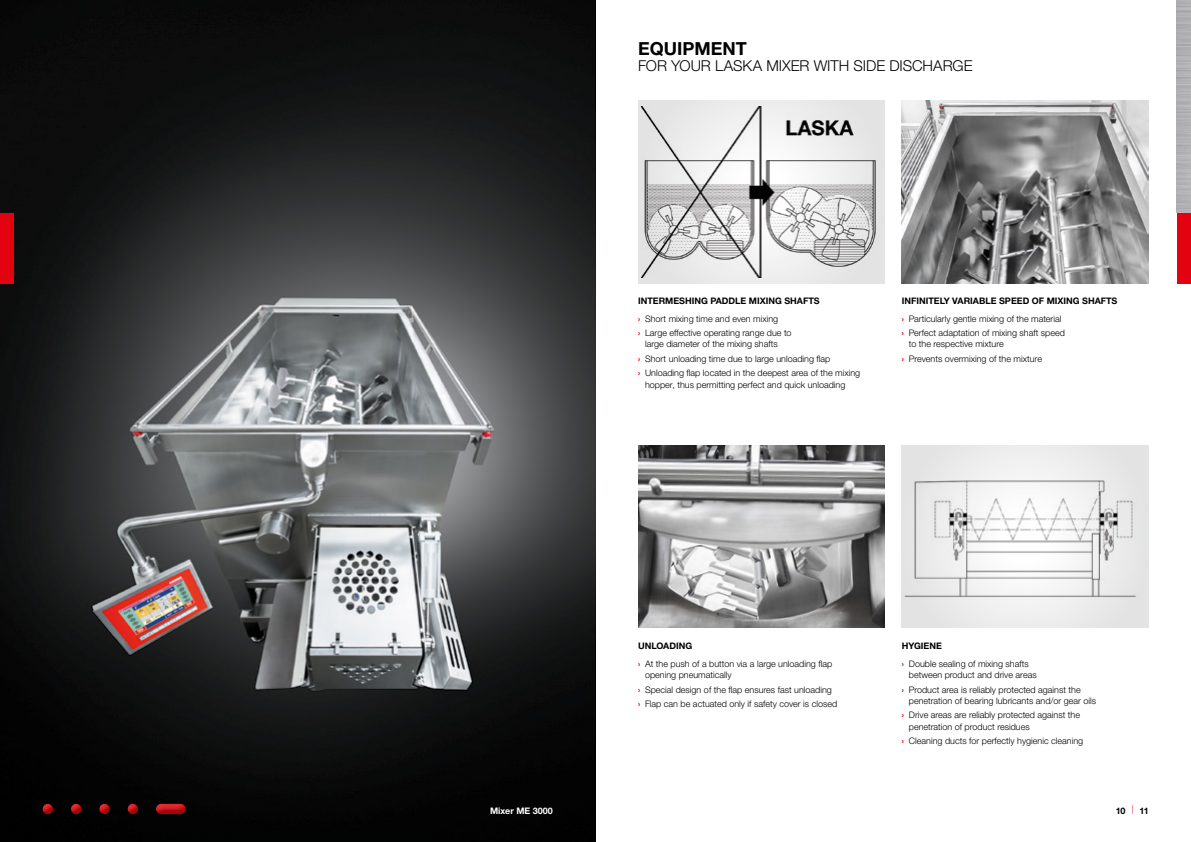
<style>
.page{position:relative;width:1191px;height:842px;background:#fff}
.page>*{position:absolute;margin:0;border:0;box-sizing:border-box;transform-origin:0 0}
.t1{font:700 18px "Helvetica Neue LTW1 G";color:#000}
.t2{font:300 15px "Helvetica Neue LTW1 G";letter-spacing:-.005em;color:#000}
.t3{font:300 9px/14.3px "Helvetica Neue LTW1 G";color:#000}
.t4{font:700 9px/17.5px "Helvetica Neue LTW1 G";color:#000}
.t5{font:700 9px "Helvetica Neue LTW1 G";color:#fff}
.s1{color:#e30210}
.s2{font-weight:300}
.s3{font-weight:700;color:#e30210}
.s4{font-weight:700}
</style>
<div class="page">
<img style="left:0;top:0;width:595px;height:842px">
<img style="left:901px;top:101px;width:247px;height:182px">
<div style="left:638px;top:101px;width:246px;height:182px;background:#e4e4e4"></div>
<img style="left:642px;top:106px;width:234px;height:171px">
<div style="left:901px;top:445px;width:247px;height:183px;background:#e5e5e6"></div>
<img style="left:904px;top:457px;width:232px;height:160px">
<div style="left:35px;top:796px;width:23px;height:19px;background:#010101"></div>
<div style="left:38px;top:801px;width:23px;height:14px;background:#000;opacity:.25"></div>
<div style="left:64px;top:796px;width:22px;height:19px;background:#020202"></div>
<div style="left:66px;top:801px;width:23px;height:14px;background:#000;opacity:.25"></div>
<div style="left:92px;top:796px;width:23px;height:19px;background:#030303"></div>
<div style="left:95px;top:801px;width:22px;height:14px;background:#000;opacity:.25"></div>
<div style="left:120px;top:796px;width:23px;height:19px;background:#030303"></div>
<div style="left:123px;top:801px;width:23px;height:14px;background:#000;opacity:.25"></div>
<div style="left:149px;top:796px;width:42px;height:19px;background:#040404"></div>
<div style="left:151px;top:801px;width:42px;height:14px;background:#000;opacity:.25"></div>
<img style="left:638px;top:445px;width:246px;height:183px">
<div style="left:0;top:213px;width:14px;height:70px;background:#e30210"></div>
<div style="left:1176px;top:213px;width:15px;height:70px;background:#e30210"></div>
<h1 class="t1" style="left:638px;top:38px;width:110px">EQUIPMENT</h1>
<h2 class="t2" style="left:638px;top:57px;width:336px">FOR YOUR LASKA MIXER WITH SIDE DISCHARGE</h2>
<p class="t4" style="left:638px;top:292px;width:183px">INTERMESHING PADDLE MIXING SHAFTS <span class="s1">›</span> <span class="s2">Short mixing time and even mixing</span></p>
<p class="t3" style="left:645px;top:327px;width:148px;line-height:11.5px;text-indent:-7px"><span class="s3">›</span> Large effective operating range due to large diameter of the mixing shafts</p>
<p class="t3" style="left:638px;top:351px;width:224px"><span class="s3">›</span> Short unloading time due to large unloading flap<br><span class="s3">›</span> Unloading flap located in the deepest area of the mixing</p>
<p class="t3" style="left:645px;top:377px;width:202px">hopper, thus permitting perfect and quick unloading</p>
<p class="t4" style="left:901px;top:292px;width:217px">INFINITELY VARIABLE SPEED OF MIXING SHAFTS <span class="s1">›</span> <span class="s2">Particularly gentle mixing of the material</span></p>
<p class="t3" style="left:909px;top:327px;width:158px;line-height:11.5px;text-indent:-7px"><span class="s3">›</span> Perfect adaptation of mixing shaft speed to the respective mixture</p>
<p class="t3" style="left:901px;top:351px;width:142px"><span class="s3">›</span> Prevents overmixing of the mixture</p>
<p class="t3" style="left:638px;top:637px;width:196px;line-height:17.5px"><span class="s4">UNLOADING<br></span><span class="s3">›</span> At the push of a button via a large unloading flap</p>
<p class="t3" style="left:638px;top:668px;width:201px;text-indent:7px">opening pneumatically<br><span class="s3">›</span> Special design of the flap ensures fast unloading<br><span class="s3">›</span> Flap can be actuated only if safety cover is closed</p>
<p class="t3" style="left:901px;top:637px;width:128px;line-height:17.5px"><span class="s4">HYGIENE<br></span><span class="s3">›</span> Double sealing of mixing shafts</p>
<p class="t3" style="left:901px;top:668px;width:180px;text-indent:7px">between product and drive areas<br><span class="s3">›</span> Product area is reliably protected against the</p>
<p class="t3" style="left:901px;top:694px;width:196px;text-indent:7px">penetration of bearing lubricants and/or gear oils <span class="s3">›</span> Drive areas are reliably protected against the</p>
<p class="t3" style="left:901px;top:719px;width:183px;text-indent:7px">penetration of product residues<br><span class="s3">›</span> Cleaning ducts for perfectly hygienic cleaning</p>
<p class="t5" style="left:490px;top:805px;width:64px">Mixer ME 3000</p>
<p class="t4" style="left:1115px;top:801px;width:35px">10 <sup>|</sup> 11</p>
</div>
